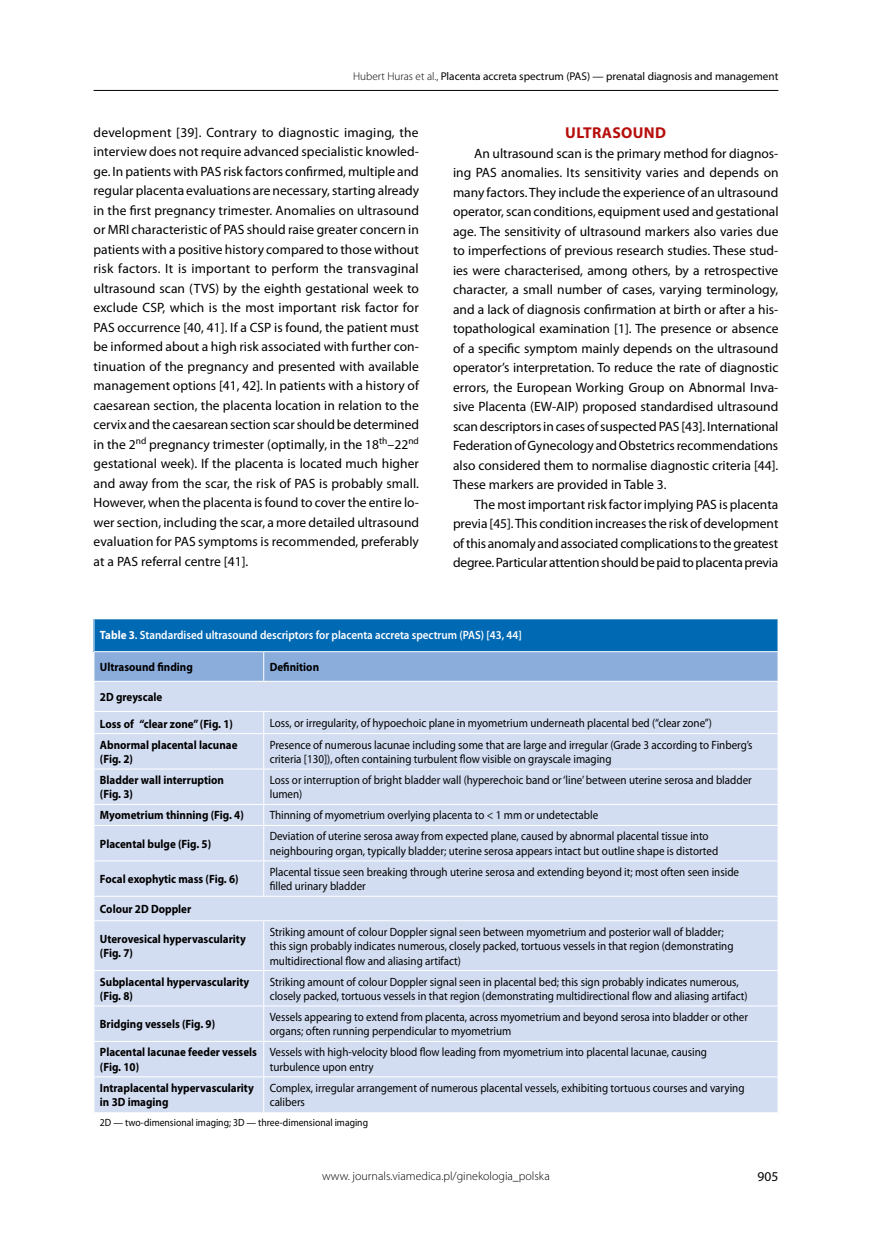
<style>
.page{position:relative;width:872px;height:1234px;background:#fff}
.page>*{position:absolute;margin:0;border:0;box-sizing:border-box;transform-origin:0 0}
.t1{font:700 15.75px "Myriad Pro";letter-spacing:.02em;color:#b70e0c}
.t2{font:13.5px/19.5px "Myriad Pro";color:#000;text-align:justify}
.t3{font:12px/14.4px "Myriad Pro";color:#000;scale:.92 1}
.t4{font:700 12px/14.4px "Myriad Pro";color:#000;scale:.92 1}
.t5{font:600 12px "Myriad Pro";color:#fff;scale:.92 1}
.t6{font:300 12px "Myriad Pro";color:#000}
.t7{font:11.25px "Myriad Pro";color:#000}
.t8{font:10.5px "Myriad Pro";color:#000;scale:.92 1}
.s1{font-weight:300}
.s2{font-weight:700}
</style>
<div class="page">
<hr style="left:94px;top:90px;width:684px;height:1px;background:#000">
<div style="left:94px;top:618px;width:684px;height:33px;background:#0069b4"></div>
<div style="left:95px;top:681px;width:682px;height:430px;background:#d3ddf2"></div>
<hr style="left:94px;top:711px;width:170px;height:1px;background:#fff">
<hr style="left:264px;top:711px;width:514px;height:1px;background:#fff">
<svg style="left:263px;top:712px;width:1px;height:21px"></svg>
<hr style="left:94px;top:733px;width:170px;height:1px;background:#fff">
<hr style="left:264px;top:733px;width:514px;height:1px;background:#fff">
<hr style="left:263px;top:733px;width:1px;height:35px;background:#fff">
<hr style="left:94px;top:768px;width:170px;height:1px;background:#fff">
<hr style="left:264px;top:768px;width:514px;height:1px;background:#fff">
<hr style="left:263px;top:769px;width:1px;height:34px;background:#fff">
<hr style="left:94px;top:803px;width:170px;height:1px;background:#fff">
<hr style="left:264px;top:803px;width:514px;height:1px;background:#fff">
<svg style="left:263px;top:804px;width:1px;height:20px"></svg>
<hr style="left:94px;top:824px;width:170px;height:1px;background:#fff">
<hr style="left:264px;top:824px;width:514px;height:1px;background:#fff">
<hr style="left:263px;top:825px;width:1px;height:35px;background:#fff">
<hr style="left:94px;top:860px;width:170px;height:1px;background:#fff">
<hr style="left:264px;top:860px;width:514px;height:1px;background:#fff">
<hr style="left:263px;top:861px;width:1px;height:34px;background:#fff">
<hr style="left:94px;top:895px;width:170px;height:1px;background:#fff">
<hr style="left:264px;top:895px;width:514px;height:1px;background:#fff">
<hr style="left:94px;top:920px;width:170px;height:1px;background:#fff">
<hr style="left:264px;top:920px;width:514px;height:1px;background:#fff">
<hr style="left:263px;top:920px;width:1px;height:49px;background:#fff">
<hr style="left:94px;top:969px;width:170px;height:1px;background:#fff">
<hr style="left:264px;top:969px;width:514px;height:1px;background:#fff">
<hr style="left:263px;top:970px;width:1px;height:35px;background:#fff">
<hr style="left:94px;top:1005px;width:170px;height:1px;background:#fff">
<hr style="left:264px;top:1005px;width:514px;height:1px;background:#fff">
<hr style="left:263px;top:1006px;width:1px;height:34px;background:#fff">
<hr style="left:94px;top:1040px;width:170px;height:1px;background:#fff">
<hr style="left:264px;top:1040px;width:514px;height:1px;background:#fff">
<hr style="left:263px;top:1041px;width:1px;height:35px;background:#fff">
<hr style="left:94px;top:1076px;width:170px;height:1px;background:#fff">
<hr style="left:264px;top:1076px;width:514px;height:1px;background:#fff">
<hr style="left:263px;top:1076px;width:1px;height:35px;background:#fff">
<svg style="left:94px;top:712px;width:1px;height:21px"></svg>
<svg style="left:777px;top:712px;width:1px;height:21px"></svg>
<svg style="left:94px;top:805px;width:1px;height:19px"></svg>
<svg style="left:777px;top:805px;width:1px;height:19px"></svg>
<svg style="left:94px;top:897px;width:1px;height:23px"></svg>
<svg style="left:777px;top:897px;width:1px;height:23px"></svg>
<hr style="left:94px;top:618px;width:170px;height:1px;background:#fff">
<hr style="left:94px;top:619px;width:1px;height:32px;background:#fff">
<hr style="left:264px;top:618px;width:514px;height:1px;background:#fff">
<hr style="left:777px;top:619px;width:1px;height:32px;background:#fff">
<svg style="left:94px;top:651px;width:684px;height:29px;background:#8eafdd"></svg>
<p class="t7" style="left:353px;top:71px;width:427px"><span class="s1">Hubert Huras et al.,</span> Placenta accreta spectrum (PAS) — prenatal diagnosis and management</p>
<p class="t2" style="left:94px;top:122px;width:327px">development [39]. Contrary to diagnostic imaging, the interview does not require advanced specialistic knowled&shy;ge. In patients with PAS risk factors confirmed, multiple and regular placenta evaluations are necessary, starting already in the first pregnancy trimester. Anomalies on ultrasound or MRI characteristic of PAS should raise greater concern in patients with a positive history compared to those without risk factors. It is important to perform the transvaginal ultrasound scan (TVS) by the eighth gestational week to exclude CSP, which is the most important risk factor for PAS occurrence [40, 41]. If a CSP is found, the patient must be informed about a high risk associated with further con&shy;tinuation of the pregnancy and presented with available management options [41, 42]. In patients with a history of caesarean section, the placenta location in relation to the cervix and the caesarean section scar should be determined in the 2<sup>nd</sup> pregnancy trimester (optimally, in the 18<sup>th</sup>–22<sup>nd </sup>gestational week). If the placenta is located much higher and away from the scar, the risk of PAS is probably small.<br>However, when the placenta is found to cover the entire lo&shy;wer section, including the scar, a more detailed ultrasound evaluation for PAS symptoms is recommended, preferably at a PAS referral centre [41].</p>
<p class="t1" style="left:565px;top:124px;width:102px">ULTRASOUND</p>
<p class="t2" style="left:453px;top:144px;width:327px;text-indent:21px">An ultrasound scan is the primary method for diagnos&shy;ing PAS anomalies. Its sensitivity varies and depends on many factors. They include the experience of an ultrasound operator, scan conditions, equipment used and gestational age. The sensitivity of ultrasound markers also varies due to imperfections of previous research studies. These stud&shy;ies were characterised, among others, by a retrospective character, a small number of cases, varying terminology, and a lack of diagnosis confirmation at birth or after a his&shy;topathological examination [1]. The presence or absence of a specific symptom mainly depends on the ultrasound operator’s interpretation. To reduce the rate of diagnostic errors, the European Working Group on Abnormal Inva&shy;sive Placenta (EW-AIP) proposed standardised ultrasound scan descriptors in cases of suspected PAS [43]. International Federation of Gynecology and Obstetrics recommendations also considered them to normalise diagnostic criteria [44].<br>These markers are provided in Table 3.</p>
<p class="t2" style="left:453px;top:494px;width:327px;text-indent:21px">The most important risk factor implying PAS is placenta previa [45]. This condition increases the risk of development of this anomaly and associated complications to the greatest degree. Particular attention should be paid to placenta previa</p>
<p class="t5" style="left:100px;top:627px;width:460px"><span class="s2">Table 3</span>. Standardised ultrasound descriptors for placenta accreta spectrum (PAS) [43, 44]</p>
<p class="t4" style="left:100px;top:659px;width:102px">Ultrasound finding</p>
<p class="t4" style="left:270px;top:659px;width:55px">Definition</p>
<p class="t4" style="left:100px;top:689px;width:69px">2D greyscale</p>
<p class="t4" style="left:100px;top:716px;width:146px">Loss of “clear zone” (Fig. 1)</p>
<p class="t3" style="left:270px;top:716px;width:482px">Loss, or irregularity, of hypoechoic plane in myometrium underneath placental bed (“clear zone”)</p>
<p class="t4" style="left:100px;top:737px;width:151px">Abnormal placental lacunae (Fig. 2)</p>
<p class="t3" style="left:270px;top:737px;width:526px">Presence of numerous lacunae including some that are large and irregular (Grade 3 according to Finberg’s criteria [130]), often containing turbulent flow visible on grayscale imaging</p>
<p class="t4" style="left:100px;top:772px;width:136px">Bladder wall interruption (Fig. 3)</p>
<p class="t3" style="left:270px;top:772px;width:525px">Loss or interruption of bright bladder wall (hyperechoic band or ‘line’ between uterine serosa and bladder lumen)</p>
<p class="t4" style="left:100px;top:808px;width:158px">Myometrium thinning (Fig. 4)</p>
<p class="t3" style="left:270px;top:808px;width:358px">Thinning of myometrium overlying placenta to &lt; 1 mm or undetectable</p>
<p class="t4" style="left:100px;top:836px;width:122px">Placental bulge (Fig. 5)</p>
<p class="t3" style="left:270px;top:829px;width:489px">Deviation of uterine serosa away from expected plane, caused by abnormal placental tissue into neighbouring organ, typically bladder; uterine serosa appears intact but outline shape is distorted</p>
<p class="t4" style="left:100px;top:871px;width:152px">Focal exophytic mass (Fig. 6)</p>
<p class="t3" style="left:270px;top:864px;width:511px">Placental tissue seen breaking through uterine serosa and extending beyond it; most often seen inside filled urinary bladder</p>
<p class="t4" style="left:100px;top:901px;width:101px">Colour 2D Doppler</p>
<p class="t4" style="left:100px;top:931px;width:160px">Uterovesical hypervascularity (Fig. 7)</p>
<p class="t3" style="left:270px;top:924px;width:505px">Striking amount of colour Doppler signal seen between myometrium and posterior wall of bladder; this sign probably indicates numerous, closely packed, tortuous vessels in that region (demonstrating multidirectional flow and aliasing artifact)</p>
<p class="t4" style="left:100px;top:974px;width:164px">Subplacental hypervascularity (Fig. 8)</p>
<p class="t3" style="left:270px;top:974px;width:521px">Striking amount of colour Doppler signal seen in placental bed; this sign probably indicates numerous, closely packed, tortuous vessels in that region (demonstrating multidirectional flow and aliasing artifact)</p>
<p class="t4" style="left:100px;top:1016px;width:127px">Bridging vessels (Fig. 9)</p>
<p class="t3" style="left:270px;top:1009px;width:521px">Vessels appearing to extend from placenta, across myometrium and beyond serosa into bladder or other organs; often running perpendicular to myometrium</p>
<p class="t4" style="left:100px;top:1045px;width:172px">Placental lacunae feeder vessels (Fig. 10)</p>
<p class="t3" style="left:270px;top:1045px;width:477px">Vessels with high-velocity blood flow leading from myometrium into placental lacunae, causing turbulence upon entry</p>
<p class="t4" style="left:100px;top:1080px;width:169px">Intraplacental hypervascularity in 3D imaging</p>
<p class="t3" style="left:270px;top:1080px;width:517px">Complex, irregular arrangement of numerous placental vessels, exhibiting tortuous courses and varying calibers</p>
<p class="t8" style="left:100px;top:1116px;width:293px">2D — two-dimensional imaging; 3D — three-dimensional imaging</p>
<p class="t6" style="left:322px;top:1169px;width:229px">www. journals.viamedica.pl/ginekologia_polska</p>
<p class="t2" style="left:757px;top:1166px;width:22px">905</p>
</div>
